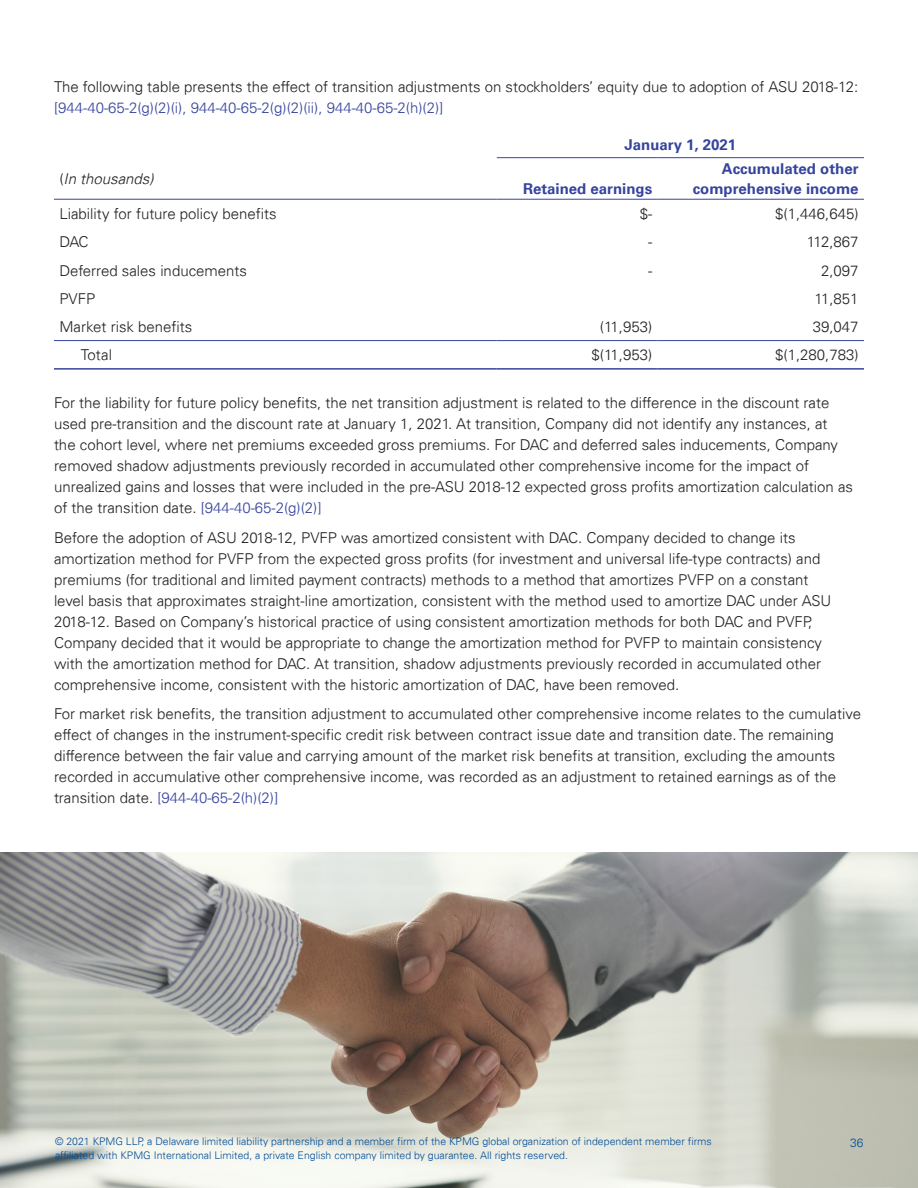
<style>
.page{position:relative;width:918px;height:1188px;background:#fff}
.page>*{position:absolute;margin:0;border:0;box-sizing:border-box;transform-origin:0 0}
.t1{font:300 15px/21px "Univers 45";color:#231f20}
.t2{font:700 15px/19.5px "Univers";color:#36449c;text-align:right}
.t3{font:300 15px "Univers 45";color:#36449c}
.t4{font:italic 300 15px "Univers 45";color:#231f20}
.t5{font:300 12px "Univers 45";color:#014d97}
.t6{font:300 10.5px "Univers 45";color:#014d97}
.s1{font-style:normal}
.s2{color:#36449c}
</style>
<div class="page">
<svg style="left:54px;top:157px;width:810px;height:185px"></svg>
<hr style="left:497px;top:157px;width:161px;height:1px;background:#36449c">
<hr style="left:658px;top:157px;width:206px;height:1px;background:#36449c">
<hr style="left:54px;top:199px;width:443px;height:1px;background:#36449c">
<hr style="left:497px;top:199px;width:161px;height:1px;background:#36449c">
<hr style="left:658px;top:199px;width:206px;height:1px;background:#36449c">
<hr style="left:54px;top:340px;width:443px;height:1px;background:#36449c">
<hr style="left:497px;top:340px;width:161px;height:1px;background:#36449c">
<hr style="left:658px;top:340px;width:206px;height:1px;background:#36449c">
<hr style="left:54px;top:368px;width:443px;height:2px;background:#36449c">
<hr style="left:497px;top:368px;width:161px;height:2px;background:#36449c">
<hr style="left:658px;top:368px;width:206px;height:2px;background:#36449c">
<img style="left:0;top:852px;width:918px;height:336px">
<p class="t1" style="left:54px;top:76px;width:806px">The following table presents the effect of transition adjustments on stockholders’ equity due to adoption of ASU 2018-12:</p>
<p class="t3" style="left:54px;top:99px;width:391px">[944-40-65-2(g)(2)(i), 944-40-65-2(g)(2)(ii), 944-40-65-2(h)(2)]</p>
<p class="t4" style="left:59px;top:170px;width:96px"><span class="s1">(</span>In thousands)</p>
<p class="t2" style="left:625px;top:136px;width:113px">January 1, 2021</p>
<p class="t2" style="left:523px;top:180px;width:131px">Retained earnings</p>
<p class="t2" style="left:693px;top:160px;width:167px">Accumulated other comprehensive income</p>
<p class="t1" style="left:59px;top:203px;width:219px">Liability for future policy benefits</p>
<p class="t1" style="left:640px;top:203px;width:14px">$-</p>
<p class="t1" style="left:775px;top:203px;width:85px">$(1,446,645)</p>
<p class="t1" style="left:59px;top:231px;width:31px">DAC</p>
<p class="t1" style="left:648px;top:231px;width:6px">-</p>
<p class="t1" style="left:807px;top:231px;width:53px">112,867</p>
<p class="t1" style="left:59px;top:260px;width:189px">Deferred sales inducements</p>
<p class="t1" style="left:648px;top:260px;width:6px">-</p>
<p class="t1" style="left:821px;top:260px;width:39px">2,097</p>
<p class="t1" style="left:59px;top:288px;width:37px">PVFP</p>
<p class="t1" style="left:814px;top:288px;width:46px">11,851</p>
<p class="t1" style="left:59px;top:316px;width:135px">Market risk benefits</p>
<p class="t1" style="left:600px;top:316px;width:54px">(11,953)</p>
<p class="t1" style="left:813px;top:316px;width:47px">39,047</p>
<p class="t1" style="left:81px;top:345px;width:33px">Total</p>
<p class="t1" style="left:591px;top:345px;width:62px">$(11,953)</p>
<p class="t1" style="left:775px;top:345px;width:85px">$(1,280,783)</p>
<p class="t1" style="left:54px;top:392px;width:801px">For the liability for future policy benefits, the net transition adjustment is related to the difference in the discount rate used pre-transition and the discount rate at January 1, 2021. At transition, Company did not identify any instances, at<br>the cohort level, where net premiums exceeded gross premiums. For DAC and deferred sales inducements, Company removed shadow adjustments previously recorded in accumulated other comprehensive income for the impact of unrealized gains and losses that were included in the pre-ASU 2018-12 expected gross profits amortization calculation as of the transition date. <span class="s2">[944-40-65-2(g)(2)]</span></p>
<p class="t1" style="left:54px;top:527px;width:779px">Before the adoption of ASU 2018-12, PVFP was amortized consistent with DAC. Company decided to change its amortization method for PVFP from the expected gross profits (for investment and universal life-type contracts) and premiums (for traditional and limited payment contracts) methods to a method that amortizes PVFP on a constant level basis that approximates straight-line amortization, consistent with the method used to amortize DAC under ASU 2018-12. Based on Company’s historical practice of using consistent amortization methods for both DAC and PVFP, Company decided that it would be appropriate to change the amortization method for PVFP to maintain consistency with the amortization method for DAC. At transition, shadow adjustments previously recorded in accumulated other comprehensive income, consistent with the historic amortization of DAC, have been removed.</p>
<p class="t1" style="left:54px;top:704px;width:809px">For market risk benefits, the transition adjustment to accumulated other comprehensive income relates to the cumulative effect of changes in the instrument-specific credit risk between contract issue date and transition date. The remaining difference between the fair value and carrying amount of the market risk benefits at transition, excluding the amounts recorded in accumulative other comprehensive income, was recorded as an adjustment to retained earnings as of the transition date. <span class="s2">[944-40-65-2(h)(2)]</span></p>
<p class="t6" style="left:55px;top:1135px;width:658px">© 2021 KPMG LLP, a Delaware limited liability partnership and a member firm of the KPMG global organization of independent member firms</p>
<p class="t5" style="left:850px;top:1135px;width:15px">36</p>
<p class="t6" style="left:55px;top:1149px;width:514px">affiliated with KPMG International Limited, a private English company limited by guarantee. All rights reserved.</p>
</div>
